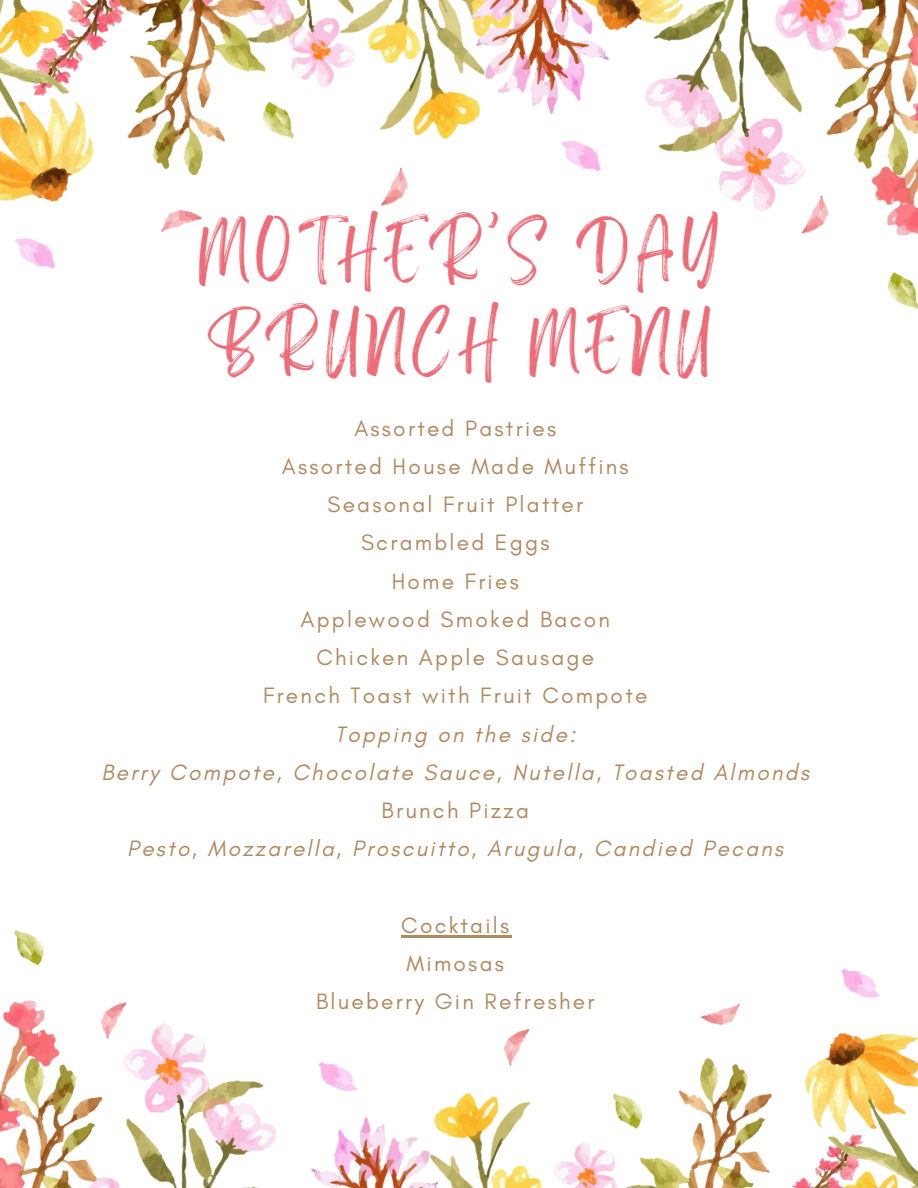
<style>
.page{position:relative;width:918px;height:1188px;background:#fff}
.page>*{position:absolute;margin:0;border:0;box-sizing:border-box;transform-origin:0 0}
.t1{font:45px/91.2px "Brightwall";letter-spacing:.15em;color:#ee6c78}
.t2{font:22.65px "Glacial Indifference";letter-spacing:.1em;color:#b0895f}
.t3{font:italic 22.65px "Glacial Indifference";letter-spacing:.1em;color:#b0895f}
</style>
<div class="page">
<img style="left:0;top:930px;width:918px;height:258px">
<img style="left:0;top:0;width:918px;height:309px">
<hr style="left:401px;top:935px;width:111px;height:2px;background:#b0895f">
<p class="t1" style="left:200px;top:218px;width:520px">MOTHER’S DAY<br>BRUNCH MENU</p>
<p class="t2" style="left:354px;top:414px;width:203px">Assorted Pastries</p>
<p class="t2" style="left:282px;top:452px;width:348px">Assorted House Made Muffins</p>
<p class="t2" style="left:327px;top:491px;width:257px">Seasonal Fruit Platter</p>
<p class="t2" style="left:361px;top:529px;width:190px">Scrambled Eggs</p>
<p class="t2" style="left:392px;top:567px;width:129px">Home Fries</p>
<p class="t2" style="left:301px;top:605px;width:311px">Applewood Smoked Bacon</p>
<p class="t2" style="left:316px;top:644px;width:279px">Chicken Apple Sausage</p>
<p class="t2" style="left:263px;top:682px;width:386px">French Toast with Fruit Compote</p>
<p class="t3" style="left:335px;top:720px;width:242px">Topping on the side:</p>
<p class="t3" style="left:101px;top:758px;width:709px">Berry Compote, Chocolate Sauce, Nutella, Toasted Almonds</p>
<p class="t2" style="left:382px;top:797px;width:149px">Brunch Pizza</p>
<p class="t3" style="left:127px;top:835px;width:658px">Pesto, Mozzarella, Proscuitto, Arugula, Candied Pecans</p>
<p class="t2" style="left:401px;top:911px;width:110px">Cocktails</p>
<p class="t2" style="left:407px;top:950px;width:99px">Mimosas</p>
<p class="t2" style="left:316px;top:988px;width:280px">Blueberry Gin Refresher</p>
</div>
